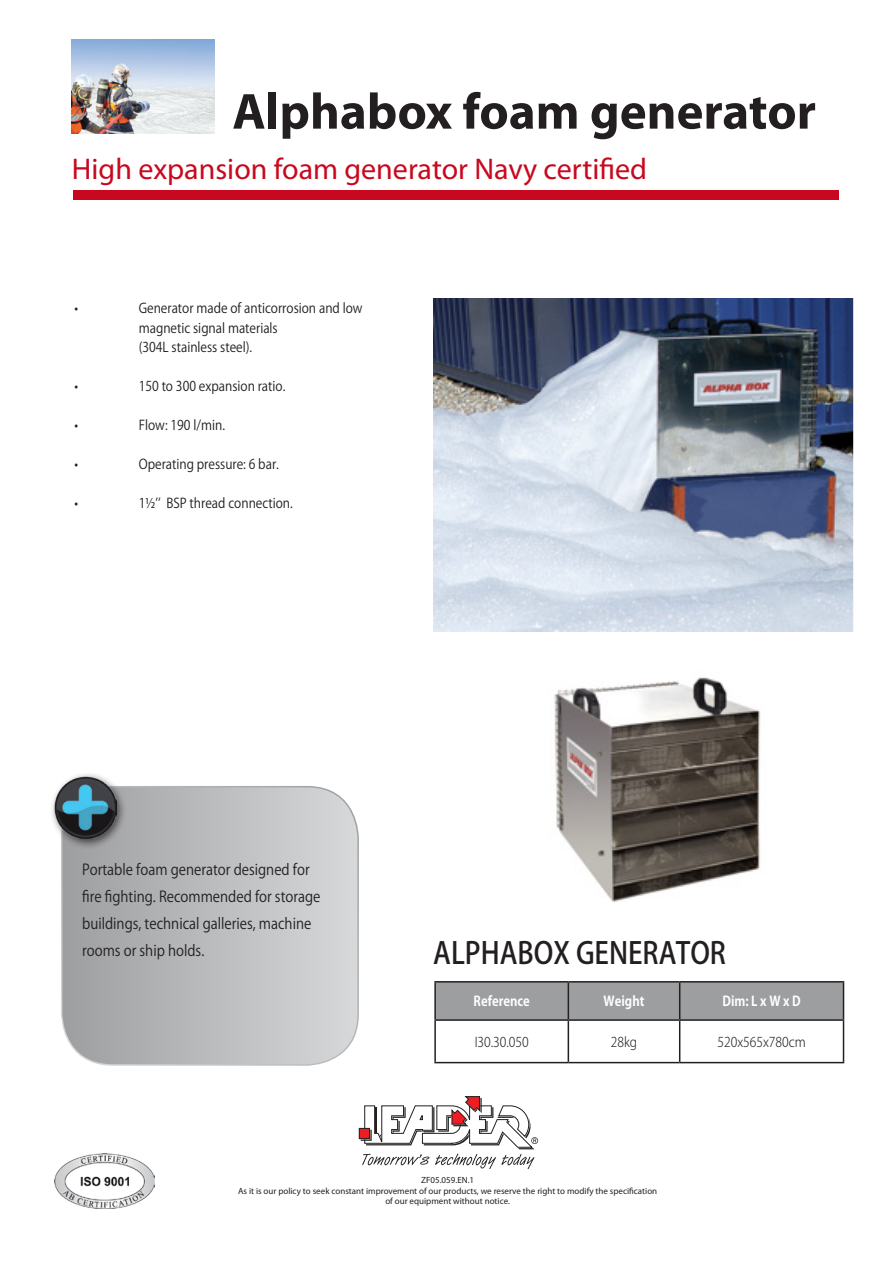
<style>
.page{position:relative;width:893px;height:1263px;background:#fff}
.page>*{position:absolute;margin:0;border:0;box-sizing:border-box;transform-origin:0 0}
.t1{font:700 51px "Myriad Pro";color:#231f20}
.t2{font:30px "Myriad Pro";color:#c8081e}
.t3{font:500 30px "Koz Go Pro";color:#231f20;scale:.9 1}
.t4{font:15px/27px "Koz Go Pro";color:#231f20;scale:.9 1}
.t5{font:13.5px "Koz Go Pro";color:#231f20;scale:.9 1}
.t6{font:300 13.5px "Koz Go Pro";color:#231f20;scale:.9 1}
.t7{font:700 13.5px "Koz Go Pro";color:#fff;scale:.9 1}
.t8{font:9px "Myriad Pro";color:#231f20}
</style>
<div class="page">
<img style="left:433px;top:299px;width:421px;height:332px">
<div style="left:74px;top:191px;width:765px;height:9px;background:#c8081e"></div>
<img style="left:554px;top:677px;width:206px;height:225px">
<div style="left:436px;top:982px;width:407px;height:37px;background:#9c9e9f"></div>
<hr style="left:434px;top:981px;width:134px;height:1px;background:#231f20">
<hr style="left:434px;top:982px;width:2px;height:37px;background:#231f20">
<hr style="left:568px;top:981px;width:112px;height:1px;background:#231f20">
<hr style="left:568px;top:982px;width:1px;height:37px;background:#231f20">
<hr style="left:680px;top:981px;width:164px;height:1px;background:#231f20">
<hr style="left:679px;top:982px;width:1px;height:37px;background:#231f20">
<hr style="left:843px;top:982px;width:1px;height:37px;background:#231f20">
<hr style="left:434px;top:1019px;width:134px;height:2px;background:#231f20">
<hr style="left:434px;top:1021px;width:2px;height:41px;background:#231f20">
<hr style="left:568px;top:1019px;width:112px;height:2px;background:#231f20">
<hr style="left:568px;top:1021px;width:1px;height:41px;background:#231f20">
<hr style="left:680px;top:1019px;width:164px;height:2px;background:#231f20">
<hr style="left:679px;top:1021px;width:1px;height:41px;background:#231f20">
<hr style="left:843px;top:1021px;width:1px;height:41px;background:#231f20">
<hr style="left:434px;top:1062px;width:134px;height:1px;background:#231f20">
<hr style="left:568px;top:1062px;width:112px;height:1px;background:#231f20">
<hr style="left:680px;top:1062px;width:164px;height:1px;background:#231f20">
<div style="left:359px;top:1128px;width:11px;height:11px;border:1px solid #231f20"></div>
<svg style="left:361px;top:1096px;width:177px;height:72px"></svg>
<img style="left:54px;top:1154px;width:100px;height:55px">
<svg style="left:64px;top:787px;width:294px;height:278px;background:#bbbdbe"></svg>
<div style="left:61px;top:786px;width:298px;height:280px;border:2px solid #fff;border-radius:51px"></div>
<div style="left:49px;top:772px;width:78px;height:78px;background:#231f20;opacity:.75"></div>
<img style="left:54px;top:776px;width:62px;height:63px">
<img style="left:72px;top:40px;width:143px;height:93px">
<p class="t1" style="left:232px;top:78px;width:585px">Alphabox foam generator</p>
<p class="t2" style="left:72px;top:151px;width:577px">High expansion foam generator Navy certified</p>
<p class="t5" style="left:75px;top:299px;width:6px">•</p>
<p class="t5" style="left:139px;top:299px;width:250px">Generator made of anticorrosion and low</p>
<p class="t5" style="left:139px;top:319px;width:156px">magnetic signal materials</p>
<p class="t5" style="left:139px;top:338px;width:128px">(304L stainless steel).</p>
<p class="t5" style="left:75px;top:377px;width:6px">•</p>
<p class="t5" style="left:139px;top:377px;width:164px">150 to 300 expansion ratio.</p>
<p class="t5" style="left:75px;top:416px;width:6px">•</p>
<p class="t5" style="left:139px;top:416px;width:97px">Flow: 190 l/min.</p>
<p class="t5" style="left:75px;top:455px;width:6px">•</p>
<p class="t5" style="left:139px;top:455px;width:157px">Operating pressure: 6 bar.</p>
<p class="t5" style="left:75px;top:494px;width:6px">•</p>
<p class="t5" style="left:139px;top:494px;width:173px">1½’’ BSP thread connection.</p>
<p class="t4" style="left:82px;top:857px;width:266px">Portable foam generator designed for fire fighting. Recommended for storage buildings, technical galleries, machine rooms or ship holds.</p>
<p class="t3" style="left:433px;top:934px;width:327px">ALPHABOX GENERATOR</p>
<p class="t7" style="left:474px;top:993px;width:64px">Reference</p>
<p class="t7" style="left:604px;top:993px;width:47px">Weight</p>
<p class="t7" style="left:722px;top:993px;width:89px">Dim: L x W x D</p>
<p class="t6" style="left:475px;top:1033px;width:62px">I30.30.050</p>
<p class="t6" style="left:611px;top:1033px;width:31px">28kg</p>
<p class="t6" style="left:717px;top:1033px;width:100px">520x565x780cm</p>
<p class="t8" style="left:421px;top:1174px;width:55px">ZF05.059.EN.1</p>
<p class="t8" style="left:238px;top:1185px;width:421px">As it is our policy to seek constant improvement of our products, we reserve the right to modify the specification</p>
<p class="t8" style="left:385px;top:1196px;width:126px">of our equipment without notice.</p>
</div>
